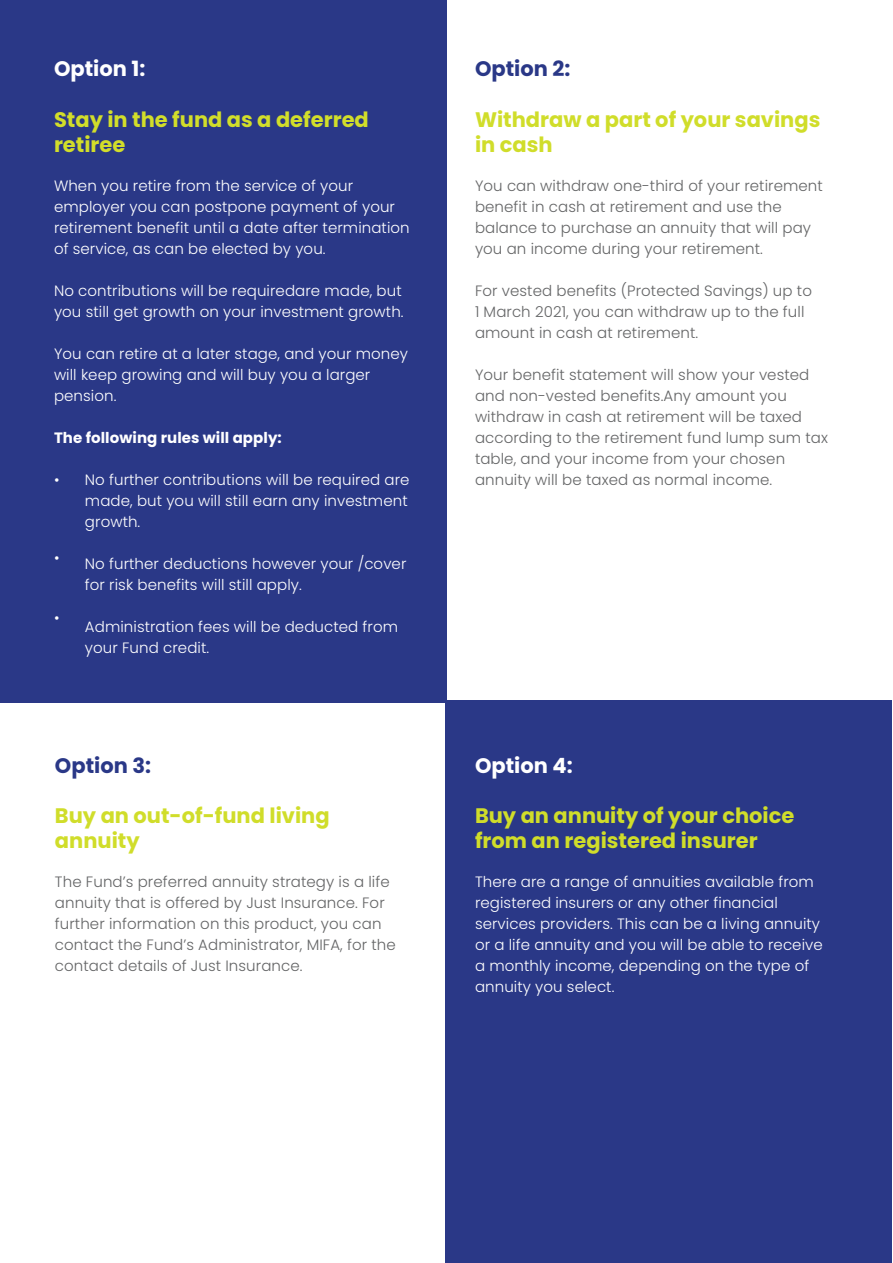
<style>
.page{position:relative;width:893px;height:1263px;background:#fff}
.page>*{position:absolute;margin:0;border:0;box-sizing:border-box;transform-origin:0 0}
.t1{font:700 21px/25.2px "Poppins";color:#d0dd2a}
.t2{font:700 21px/25.2px "Poppins";color:#d2de2a}
.t3{font:700 21px "Poppins";color:#fff}
.t4{font:700 21px "Poppins";color:#2a3887}
.t5{font:300 15px/21px "Poppins";letter-spacing:.005em;color:#fff}
.t6{font:300 15px/21px "Poppins";letter-spacing:.005em;color:#646566}
.t7{font:700 15px "Poppins";letter-spacing:.005em;color:#fff}
</style>
<div class="page">
<div style="left:446px;top:701px;width:446px;height:562px;background:#2a3887"></div>
<div style="left:0;top:0;width:446px;height:702px;background:#2a3887"></div>
<h1 class="t3" style="left:54px;top:57px;width:93px">Option 1:</h1>
<h1 class="t2" style="left:54px;top:107px;width:316px">Stay in the fund as a deferred retiree</h1>
<p class="t5" style="left:54px;top:175px;width:357px">When you retire from the service of your employer you can postpone payment of your retirement benefit until a date after termination of service, as can be elected by you.</p>
<p class="t5" style="left:54px;top:280px;width:351px">No contributions will be requiredare made, but you still get growth on your investment growth.</p>
<p class="t5" style="left:54px;top:343px;width:355px">You can retire at a later stage, and your money will keep growing and will buy you a larger pension.</p>
<p class="t7" style="left:54px;top:429px;width:229px">The following rules will apply:</p>
<p class="t5" style="left:54px;top:470px;width:7px">•</p>
<p class="t5" style="left:54px;top:548px;width:7px">•</p>
<p class="t5" style="left:54px;top:608px;width:7px">•</p>
<p class="t5" style="left:85px;top:470px;width:326px">No further contributions will be required are made, but you will still earn any investment growth.</p>
<p class="t5" style="left:85px;top:554px;width:323px">No further deductions however your /cover for risk benefits will still apply.</p>
<p class="t5" style="left:85px;top:617px;width:315px">Administration fees will be deducted from your Fund credit.</p>
<h1 class="t4" style="left:55px;top:753px;width:98px">Option 3:</h1>
<h1 class="t1" style="left:55px;top:803px;width:276px">Buy an out-of-fund living annuity</h1>
<p class="t6" style="left:55px;top:872px;width:342px">The Fund’s preferred annuity strategy is a life annuity that is offered by Just Insurance. For further information on this product, you can contact the Fund’s Administrator, MIFA, for the contact details of Just Insurance.</p>
<h1 class="t4" style="left:475px;top:57px;width:97px">Option 2:</h1>
<h1 class="t1" style="left:475px;top:107px;width:347px">Withdraw a part of your savings in cash</h1>
<p class="t6" style="left:475px;top:175px;width:349px">You can withdraw one-third of your retirement benefit in cash at retirement and use the balance to purchase an annuity that will pay you an income during your retirement.</p>
<p class="t6" style="left:475px;top:280px;width:338px">For vested benefits (Protected Savings) up to<br>1 March 2021, you can withdraw up to the full amount in cash at retirement.</p>
<p class="t6" style="left:475px;top:364px;width:354px">Your benefit statement will show your vested and non-vested benefits.Any amount you withdraw in cash at retirement will be taxed according to the retirement fund lump sum tax table, and your income from your chosen annuity will be taxed as normal income.</p>
<h1 class="t3" style="left:475px;top:753px;width:99px">Option 4:</h1>
<h1 class="t1" style="left:475px;top:803px;width:321px">Buy an annuity of your choice from an registered insurer</h1>
<p class="t5" style="left:475px;top:872px;width:349px">There are a range of annuities available from registered insurers or any other financial services providers. This can be a living annuity or a life annuity and you will be able to receive a monthly income, depending on the type of annuity you select.</p>
</div>
